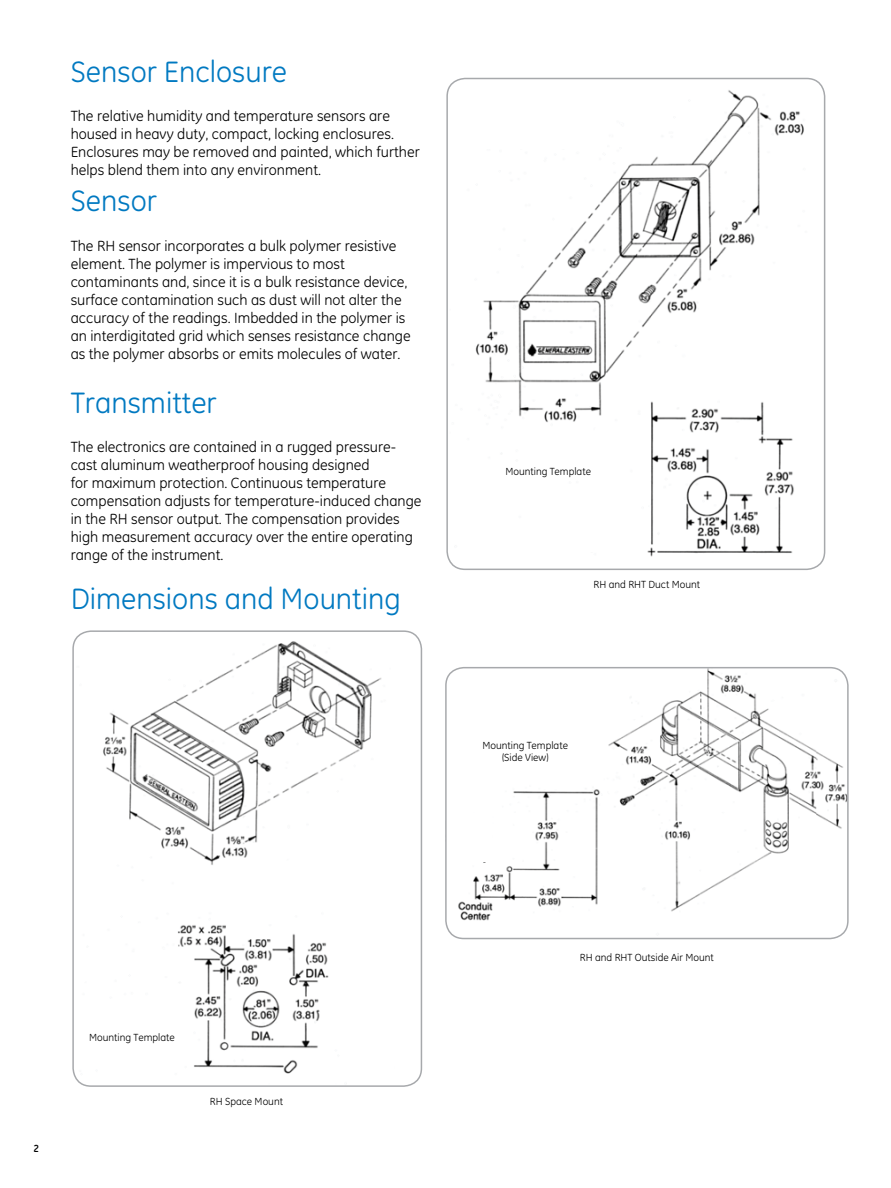
<style>
.page{position:relative;width:891px;height:1188px;background:#fff}
.page>*{position:absolute;margin:0;border:0;box-sizing:border-box;transform-origin:0 0}
.t1{font:30px "GE Inspira";color:#0079c1}
.t2{font:15px/18px "GE Inspira";color:#000}
.t3{font:10.5px/12px "GE Inspira";color:#000;text-align:center}
.t4{font:700 10.5px "GE Inspira";color:#000}
</style>
<div class="page">
<img style="left:75px;top:641px;width:307px;height:445px">
<div style="left:73px;top:631px;width:133px;height:29px;background:#fff"></div>
<div style="left:73px;top:1017px;width:107px;height:47px;background:#fff"></div>
<div style="left:72px;top:630px;width:350px;height:457px;border:2px solid #a7a9ac;border-radius:18px"></div>
<img style="left:449px;top:86px;width:376px;height:473px">
<div style="left:447px;top:86px;width:160px;height:63px;background:#fff"></div>
<div style="left:527px;top:492px;width:111px;height:60px;background:#fff"></div>
<div style="left:446px;top:78px;width:379px;height:492px;border:2px solid #a7a9ac;border-radius:18px"></div>
<img style="left:446px;top:668px;width:402px;height:271px">
<div style="left:573px;top:668px;width:112px;height:24px;background:#fff"></div>
<div style="left:446px;top:813px;width:46px;height:49px;background:#fff"></div>
<div style="left:446px;top:931px;width:171px;height:8px;background:#fff"></div>
<div style="left:445px;top:667px;width:404px;height:272px;border:2px solid #a7a9ac;border-radius:18px"></div>
<h1 class="t1" style="left:71px;top:55px;width:218px">Sensor Enclosure</h1>
<p class="t2" style="left:71px;top:107px;width:351px">The relative humidity and temperature sensors are housed in heavy duty, compact, locking enclosures.<br>Enclosures may be removed and painted, which further helps blend them into any environment.</p>
<h1 class="t1" style="left:71px;top:184px;width:88px">Sensor</h1>
<p class="t2" style="left:71px;top:237px;width:341px">The RH sensor incorporates a bulk polymer resistive element. The polymer is impervious to most contaminants and, since it is a bulk resistance device, surface contamination such as dust will not alter the accuracy of the readings. Imbedded in the polymer is an interdigitated grid which senses resistance change as the polymer absorbs or emits molecules of water.</p>
<h1 class="t1" style="left:71px;top:385px;width:148px">Transmitter</h1>
<p class="t2" style="left:71px;top:438px;width:352px">The electronics are contained in a rugged pressure&shy;cast aluminum weatherproof housing designed<br>for maximum protection. Continuous temperature compensation adjusts for temperature-induced change in the RH sensor output. The compensation provides high measurement accuracy over the entire operating range of the instrument.</p>
<h1 class="t1" style="left:71px;top:582px;width:332px">Dimensions and Mounting</h1>
<p class="t3" style="left:506px;top:465px;width:87px">Mounting Template</p>
<p class="t3" style="left:594px;top:578px;width:108px">RH and RHT Duct Mount</p>
<p class="t3" style="left:483px;top:740px;width:87px">Mounting Template (Side View)</p>
<p class="t4" style="left:33px;top:1142px;width:7px">2</p>
<p class="t3" style="left:89px;top:1031px;width:87px">Mounting Template</p>
<p class="t3" style="left:210px;top:1096px;width:75px">RH Space Mount</p>
<p class="t3" style="left:580px;top:951px;width:135px">RH and RHT Outside Air Mount</p>
</div>
